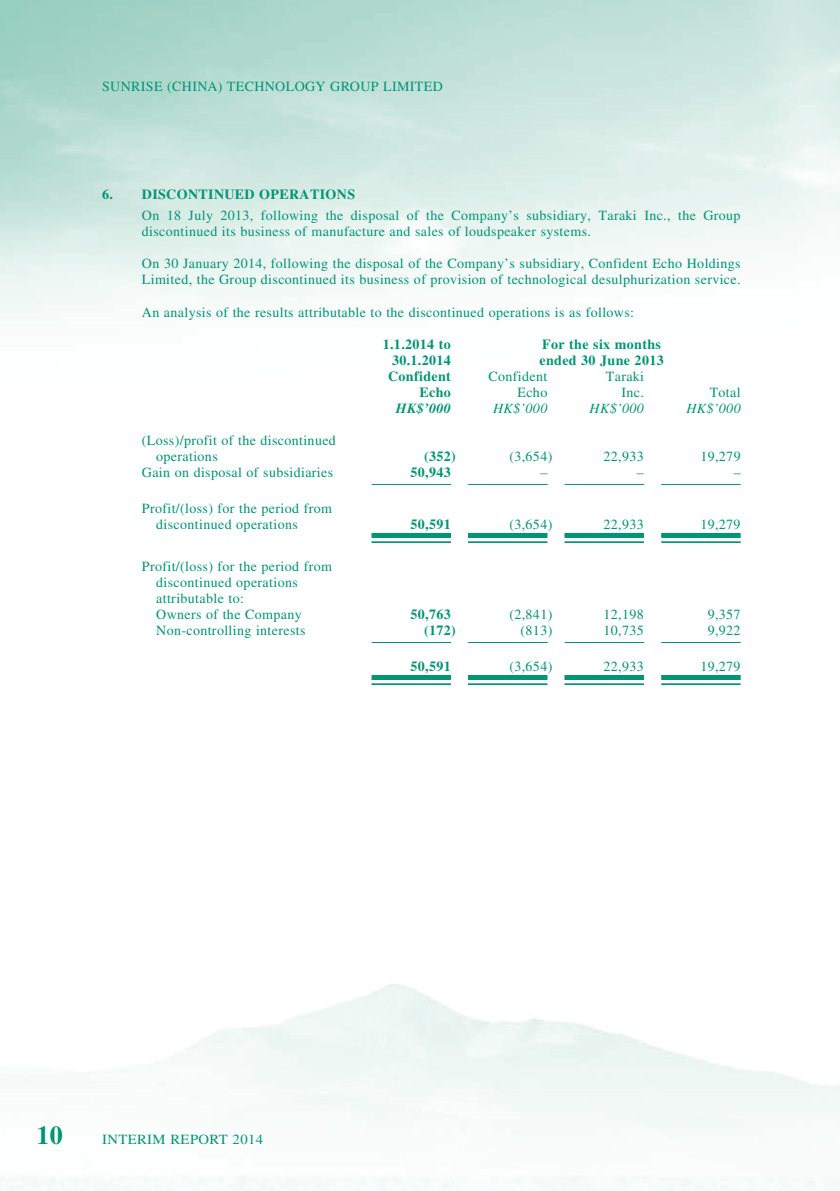
<style>
.page{position:relative;width:840px;height:1191px;background:#fff}
.page>*{position:absolute;margin:0;border:0;box-sizing:border-box;transform-origin:0 0}
.t1{font:700 26px "Times LT Std";color:#009574}
.t2{font:14px/16px "Times LT Std";letter-spacing:.025em;color:#009574}
.t3{font:700 14px "Times LT Std";letter-spacing:.025em;color:#009574}
.t4{font:italic 14px "Times LT Std";letter-spacing:.025em;color:#009574}
.t5{font:14px "Times LT Std";letter-spacing:.025em;color:#009574;scale:1.05 1}
.t6{font:italic 700 14px "Times LT Std";color:#009574}
</style>
<div class="page">
<img style="left:0;top:0;width:839px;height:1191px">
<hr style="left:371px;top:484px;width:80px;height:1px;background:#009574">
<hr style="left:468px;top:484px;width:79px;height:1px;background:#009574">
<hr style="left:564px;top:484px;width:79px;height:1px;background:#009574">
<hr style="left:660px;top:484px;width:80px;height:1px;background:#009574">
<div style="left:371px;top:533px;width:79px;height:5px;background:#009574"></div>
<hr style="left:371px;top:541px;width:79px;height:2px;background:#009574">
<div style="left:467px;top:533px;width:80px;height:5px;background:#009574"></div>
<hr style="left:467px;top:541px;width:80px;height:2px;background:#009574">
<div style="left:564px;top:533px;width:79px;height:5px;background:#009574"></div>
<hr style="left:564px;top:541px;width:79px;height:2px;background:#009574">
<div style="left:660px;top:533px;width:80px;height:5px;background:#009574"></div>
<hr style="left:660px;top:541px;width:80px;height:2px;background:#009574">
<hr style="left:371px;top:642px;width:80px;height:1px;background:#009574">
<hr style="left:468px;top:642px;width:79px;height:1px;background:#009574">
<hr style="left:564px;top:642px;width:79px;height:1px;background:#009574">
<hr style="left:660px;top:642px;width:80px;height:1px;background:#009574">
<div style="left:371px;top:675px;width:79px;height:5px;background:#009574"></div>
<hr style="left:371px;top:683px;width:79px;height:2px;background:#009574">
<div style="left:467px;top:675px;width:80px;height:5px;background:#009574"></div>
<hr style="left:467px;top:683px;width:80px;height:2px;background:#009574">
<div style="left:564px;top:675px;width:79px;height:5px;background:#009574"></div>
<hr style="left:564px;top:683px;width:79px;height:2px;background:#009574">
<div style="left:660px;top:675px;width:80px;height:5px;background:#009574"></div>
<hr style="left:660px;top:683px;width:80px;height:2px;background:#009574">
<p class="t2" style="left:102px;top:78px;width:342px">SUNRISE (CHINA) TECHNOLOGY GROUP LIMITED</p>
<p class="t3" style="left:102px;top:186px;width:254px">6. DISCONTINUED OPERATIONS</p>
<p class="t2" style="left:142px;top:208px;width:600px">On 18 July 2013, following the disposal of the Company’s subsidiary, Taraki Inc., the Group discontinued its business of manufacture and sales of loudspeaker systems.</p>
<p class="t2" style="left:142px;top:256px;width:600px">On 30 January 2014, following the disposal of the Company’s subsidiary, Confident Echo Holdings<br>Limited, the Group discontinued its business of provision of technological desulphurization service.</p>
<p class="t2" style="left:142px;top:304px;width:493px">An analysis of the results attributable to the discontinued operations is as follows:</p>
<p class="t3" style="left:382px;top:335px;width:70px">1.1.2014 to</p>
<p class="t3" style="left:542px;top:335px;width:120px">For the six months</p>
<p class="t3" style="left:392px;top:351px;width:60px">30.1.2014</p>
<p class="t3" style="left:539px;top:351px;width:126px">ended 30 June 2013</p>
<p class="t3" style="left:388px;top:367px;width:64px">Confident</p>
<p class="t2" style="left:488px;top:368px;width:60px">Confident</p>
<p class="t2" style="left:605px;top:368px;width:40px">Taraki</p>
<p class="t3" style="left:419px;top:383px;width:33px">Echo</p>
<p class="t2" style="left:517px;top:384px;width:31px">Echo</p>
<p class="t2" style="left:621px;top:384px;width:24px">Inc.</p>
<p class="t2" style="left:709px;top:384px;width:32px">Total</p>
<p class="t6" style="left:395px;top:400px;width:56px">HK$’000</p>
<p class="t4" style="left:493px;top:400px;width:56px">HK$’000</p>
<p class="t4" style="left:589px;top:400px;width:56px">HK$’000</p>
<p class="t4" style="left:686px;top:400px;width:56px">HK$’000</p>
<p class="t2" style="left:156px;top:432px;width:181px;text-indent:-14px">(Loss)/profit of the discontinued operations</p>
<p class="t3" style="left:424px;top:447px;width:33px">(352)</p>
<p class="t2" style="left:509px;top:448px;width:44px">(3,654)</p>
<p class="t2" style="left:603px;top:448px;width:42px">22,933</p>
<p class="t2" style="left:700px;top:448px;width:42px">19,279</p>
<p class="t2" style="left:142px;top:464px;width:193px">Gain on disposal of subsidiaries</p>
<p class="t3" style="left:410px;top:463px;width:42px">50,943</p>
<p class="t2" style="left:540px;top:464px;width:8px">–</p>
<p class="t2" style="left:636px;top:464px;width:8px">–</p>
<p class="t2" style="left:733px;top:464px;width:8px">–</p>
<p class="t2" style="left:156px;top:500px;width:177px;text-indent:-14px">Profit/(loss) for the period from discontinued operations</p>
<p class="t3" style="left:410px;top:515px;width:42px">50,591</p>
<p class="t2" style="left:509px;top:516px;width:44px">(3,654)</p>
<p class="t2" style="left:603px;top:516px;width:42px">22,933</p>
<p class="t2" style="left:700px;top:516px;width:42px">19,279</p>
<p class="t2" style="left:156px;top:558px;width:177px;text-indent:-14px">Profit/(loss) for the period from discontinued operations attributable to:<br>Owners of the Company</p>
<p class="t3" style="left:410px;top:605px;width:42px">50,763</p>
<p class="t2" style="left:509px;top:606px;width:44px">(2,841)</p>
<p class="t2" style="left:603px;top:606px;width:42px">12,198</p>
<p class="t2" style="left:707px;top:606px;width:34px">9,357</p>
<p class="t2" style="left:156px;top:622px;width:151px">Non-controlling interests</p>
<p class="t3" style="left:424px;top:621px;width:33px">(172)</p>
<p class="t2" style="left:520px;top:622px;width:33px">(813)</p>
<p class="t2" style="left:603px;top:622px;width:42px">10,735</p>
<p class="t2" style="left:707px;top:622px;width:34px">9,922</p>
<p class="t3" style="left:410px;top:657px;width:42px">50,591</p>
<p class="t2" style="left:509px;top:658px;width:44px">(3,654)</p>
<p class="t2" style="left:603px;top:658px;width:42px">22,933</p>
<p class="t2" style="left:700px;top:658px;width:42px">19,279</p>
<h1 class="t1" style="left:37px;top:1119px;width:27px">10</h1>
<p class="t5" style="left:102px;top:1131px;width:155px">INTERIM REPORT 2014</p>
</div>
